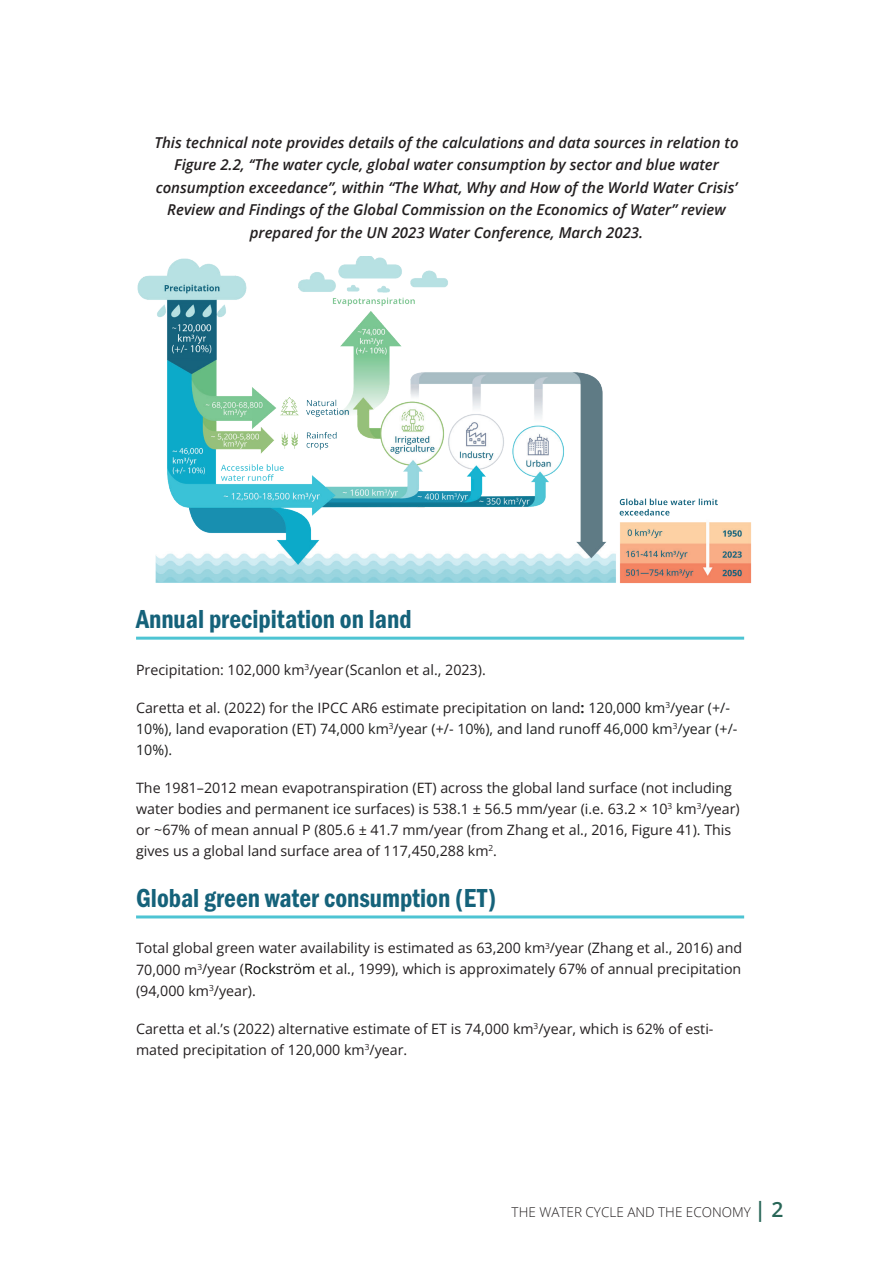
<style>
.page{position:relative;width:893px;height:1263px;background:#fff}
.page>*{position:absolute;margin:0;border:0;box-sizing:border-box;transform-origin:0 0}
.t1{font:27px "Franklin Gothic URW Con Dem";color:#15627a;scale:.95 1}
.t2{font:italic 600 15px/22.5px "Open Sans";color:#231f20;text-align:center}
.t3{font:14.25px/21px "Open Sans";color:#231f20}
.t4{font:14.25px/21px "Open Sans";color:#1f2020}
.t5{font:300 13.5px "Open Sans";color:#231f20}
.s1{color:#231f20}
.s2{font-weight:700;color:#231f20}
.s3{color:#040503}
.s4{font-weight:600;font-size:21px;color:#286657}
</style>
<div class="page">
<img style="left:137px;top:256px;width:615px;height:328px">
<hr style="left:136px;top:637px;width:608px;height:3px;background:#4dc4d3">
<hr style="left:136px;top:915px;width:608px;height:3px;background:#4dc4d3">
<p class="t2" style="left:154px;top:131px;width:586px">This technical note provides details of the calculations and data sources in relation to Figure 2.2, ‘‘The water cycle, global water consumption by sector and blue water consumption exceedance’’, within “The What, Why and How of the World Water Crisis’ Review and Findings of the Global Commission on the Economics of Water” review prepared for the UN 2023 Water Conference, March 2023.</p>
<h1 class="t1" style="left:136px;top:601px;width:292px">Annual precipitation on land</h1>
<p class="t3" style="left:136px;top:659px;width:351px">Precipitation: 102,000 km<sup>3</sup>/year (Scanlon et al., 2023).</p>
<p class="t4" style="left:136px;top:697px;width:603px"><span class="s1">Caretta et al. (2022) for the IPCC AR6 estimate precipitation on land</span><span class="s2">:</span> 120,000 km<sup>3</sup>/year (+/-<br>10%), land evaporation (ET) 74,000 km<sup>3</sup>/year (+/- 10%), and land runoff 46,000 km<sup>3</sup>/year (+/-<br>10%).</p>
<p class="t3" style="left:136px;top:777px;width:605px">The 1981–2012 mean evapotranspiration (ET) across the global land surface (not including water bodies and permanent ice surfaces) is 538.1 ± 56.5 mm/year (i.e. 63.2 × 10<sup>3</sup> km<sup>3</sup>/year) or ~67% of mean annual P (805.6 ± 41.7 mm/year (from Zhang et al., 2016, Figure 41). This gives us a global land surface area of 117,450,288 km<sup>2</sup>.</p>
<h1 class="t1" style="left:136px;top:880px;width:381px">Global green water consumption (ET)</h1>
<p class="t3" style="left:136px;top:937px;width:608px;text-align:justify">Total global green water availability is estimated as 63,200 km<sup>3</sup>/year (Zhang et al., 2016) and 70,000 m<sup>3</sup>/year (<span class="s3">Rockström</span> et al., 1999), which is approximately 67% of annual precipitation (94,000 km<sup>3</sup>/year).</p>
<p class="t3" style="left:136px;top:1017px;width:579px">Caretta et al.’s (2022) alternative estimate of ET is 74,000 km<sup>3</sup>/year, which is 62% of esti&shy;mated precipitation of 120,000 km<sup>3</sup>/year.</p>
<p class="t5" style="left:512px;top:1203px;width:273px">THE WATER CYCLE AND THE ECONOMY <span class="s4">| 2</span></p>
</div>
